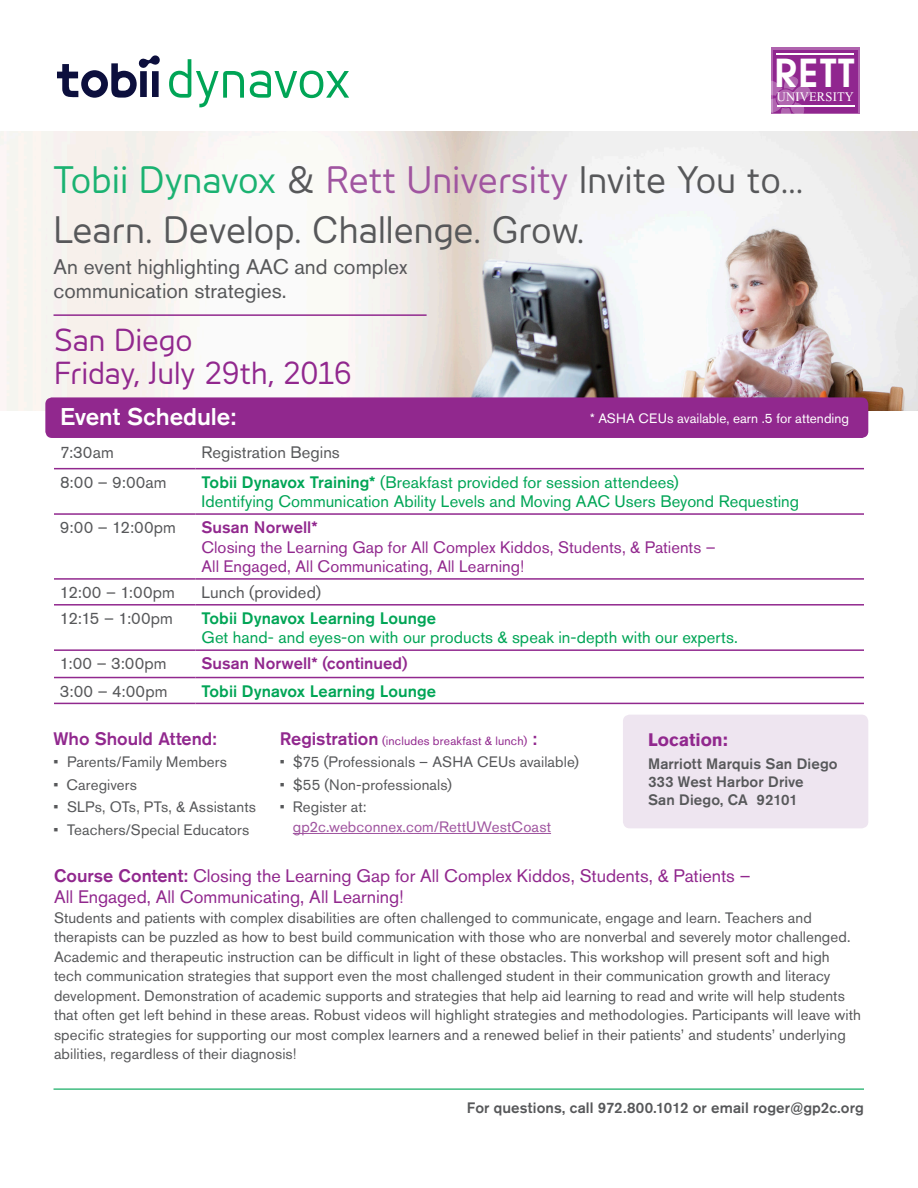
<style>
.page{position:relative;width:918px;height:1188px;background:#fff}
.page>*{position:absolute;margin:0;border:0;box-sizing:border-box;transform-origin:0 0}
.t1{font:600 38.55px "Avant Garde";color:#fff}
.t2{font:36px "Tele Voice";color:#a055a0}
.t3{font:36px "Tele Voice";color:#57585a}
.body_copy{font:30px/33px "Tele Voice";letter-spacing:-.005em;color:#91288e}
.body_copy-2{font:500 24px "Akzidenz Grotesk BE";color:#fff}
.t4{font:21px/24px "Akzidenz Grotesk BE";color:#57585a}
.body_copy-3{font:18px/21px "Akzidenz Grotesk BE";color:#91288e}
.body_copy-4{font:500 18px "Akzidenz Grotesk BE";color:#91288e}
.body_copy-5{font:700 18px "Akzidenz Grotesk BE";color:#91288e}
.body_copy-6{font:16.5px/19.5px "Akzidenz Grotesk BE";letter-spacing:.005em;color:#00a556}
.body_copy-7{font:16.5px "Akzidenz Grotesk BE";letter-spacing:.005em;color:#57585a}
.body_copy-8{font:16.5px/19.5px "Akzidenz Grotesk BE";color:#91288e}
.body_copy-9{font:500 16.5px "Akzidenz Grotesk BE";color:#00a556}
.body_copy-10{font:500 16.5px "Akzidenz Grotesk BE";letter-spacing:.005em;color:#91288e}
.t5{font:16.35px "Aparajita";letter-spacing:.015em;color:#fff;scale:.95 1}
.body_copy-11{font:15px/19.5px "Akzidenz Grotesk BE";letter-spacing:.005em;color:#57585a}
.body_copy-12{font:500 15px "Akzidenz Grotesk BE";letter-spacing:.005em;color:#57585a}
.body_copy-13{font:15px/19.5px "Akzidenz Grotesk BE";letter-spacing:.005em;color:#a055a0}
.t6{font:13.5px "Akzidenz Grotesk BE";color:#fff}
.body_copy-14{font:12px "Akzidenz Grotesk BE";letter-spacing:.015em;color:#91288e}
.s1{color:#1ab271}
.s2{color:#57585a}
.s3{font-weight:500}
.s4{font-weight:500;font-size:18px}
</style>
<div class="page">
<div style="left:623px;top:715px;width:245px;height:113px;background:#eee5f0;border-radius:7px"></div>
<img style="left:0;top:132px;width:918px;height:279px">
<hr style="left:54px;top:1089px;width:810px;height:1px;background:#00a556">
<hr style="left:54px;top:314px;width:373px;height:2px;background:#91288e">
<svg style="left:169px;top:59px;width:180px;height:48px"></svg>
<svg style="left:57px;top:55px;width:103px;height:43px"></svg>
<hr style="left:293px;top:833px;width:258px;height:1px;background:#a055a0">
<div style="left:45px;top:397px;width:823px;height:41px;background:#91288e;border-radius:7px"></div>
<svg style="left:771px;top:48px;width:89px;height:66px"></svg>
<div style="left:773px;top:50px;width:85px;height:62px;background:#90268f"></div>
<svg style="left:771px;top:76px;width:39px;height:38px"></svg>
<div style="left:776px;top:89px;width:19px;height:19px;background:#b166b0;border-radius:50%"></div>
<div style="left:776px;top:89px;width:19px;height:19px;border:1px solid #90268f;border-radius:50%"></div>
<hr style="left:777px;top:54px;width:77px;height:1px;background:#fff">
<hr style="left:777px;top:105px;width:77px;height:2px;background:#fff">
<hr style="left:54px;top:468px;width:141px;height:1px;background:#91288e">
<hr style="left:195px;top:468px;width:669px;height:1px;background:#91288e">
<hr style="left:54px;top:513px;width:141px;height:2px;background:#91288e">
<hr style="left:195px;top:513px;width:669px;height:2px;background:#91288e">
<hr style="left:54px;top:578px;width:141px;height:2px;background:#91288e">
<hr style="left:195px;top:578px;width:669px;height:2px;background:#91288e">
<hr style="left:54px;top:604px;width:141px;height:2px;background:#91288e">
<hr style="left:195px;top:604px;width:669px;height:2px;background:#91288e">
<hr style="left:54px;top:649px;width:141px;height:2px;background:#91288e">
<hr style="left:195px;top:649px;width:669px;height:2px;background:#91288e">
<hr style="left:54px;top:677px;width:141px;height:1px;background:#91288e">
<hr style="left:195px;top:677px;width:669px;height:1px;background:#91288e">
<hr style="left:54px;top:703px;width:141px;height:1px;background:#91288e">
<hr style="left:195px;top:703px;width:669px;height:1px;background:#91288e">
<p class="t1" style="left:774px;top:48px;width:81px">RETT</p>
<p class="t5" style="left:777px;top:89px;width:83px">UNIVERSITY</p>
<p class="t2" style="left:54px;top:159px;width:751px"><span class="s1">Tobii Dynavox</span> <span class="s2">&amp;</span> Rett University <span class="s2">Invite You to…</span></p>
<p class="t3" style="left:54px;top:209px;width:532px">Learn. Develop. Challenge. Grow.</p>
<p class="t4" style="left:54px;top:254px;width:355px">An event highlighting AAC and complex communication strategies.</p>
<p class="body_copy" style="left:54px;top:323px;width:299px">San Diego<br>Friday, July 29th, 2016</p>
<p class="body_copy-2" style="left:60px;top:402px;width:178px">Event Schedule:</p>
<p class="body_copy-7" style="left:60px;top:442px;width:55px">7:30am</p>
<p class="body_copy-7" style="left:201px;top:442px;width:140px">Registration Begins</p>
<p class="body_copy-7" style="left:60px;top:472px;width:108px">8:00 – 9:00am</p>
<p class="body_copy-6" style="left:201px;top:472px;width:599px"><span class="s3">Tobii Dynavox Training*</span> (Breakfast provided for session attendees)<br>Identifying Communication Ability Levels and Moving AAC Users Beyond Requesting</p>
<p class="body_copy-7" style="left:60px;top:518px;width:117px">9:00 – 12:00pm</p>
<p class="body_copy-10" style="left:201px;top:517px;width:118px">Susan Norwell*</p>
<p class="body_copy-8" style="left:201px;top:537px;width:516px">Closing the Learning Gap for All Complex Kiddos, Students, &amp; Patients –<br>All Engaged, All Communicating, All Learning!</p>
<p class="body_copy-7" style="left:60px;top:582px;width:116px">12:00 – 1:00pm</p>
<p class="body_copy-7" style="left:201px;top:582px;width:121px">Lunch (provided)</p>
<p class="body_copy-7" style="left:60px;top:608px;width:114px">12:15 – 1:00pm</p>
<p class="body_copy-9" style="left:201px;top:608px;width:236px">Tobii Dynavox Learning Lounge</p>
<p class="body_copy-6" style="left:201px;top:628px;width:538px">Get hand- and eyes-on with our products &amp; speak in-depth with our experts.</p>
<p class="body_copy-7" style="left:60px;top:654px;width:108px">1:00 – 3:00pm</p>
<p class="body_copy-10" style="left:201px;top:653px;width:208px">Susan Norwell* (continued)</p>
<p class="body_copy-7" style="left:60px;top:681px;width:109px">3:00 – 4:00pm</p>
<p class="body_copy-9" style="left:201px;top:681px;width:236px">Tobii Dynavox Learning Lounge</p>
<p class="t6" style="left:590px;top:411px;width:260px">* ASHA CEUs available, earn .5 for attending</p>
<p class="body_copy-4" style="left:54px;top:728px;width:165px">Who Should Attend:</p>
<p class="body_copy-11" style="left:54px;top:752px;width:175px">• Parents/Family Members</p>
<p class="body_copy-11" style="left:54px;top:775px;width:85px">• Caregivers</p>
<p class="body_copy-11" style="left:54px;top:797px;width:204px">• SLPs, OTs, PTs, &amp; Assistants</p>
<p class="body_copy-11" style="left:54px;top:820px;width:197px">• Teachers/Special Educators</p>
<p class="body_copy-14" style="left:280px;top:734px;width:259px"><span class="s4">Registration</span> (includes breakfast &amp; lunch) <span class="s4">:</span></p>
<p class="body_copy-11" style="left:280px;top:752px;width:301px">• $75 (Professionals – ASHA CEUs available)</p>
<p class="body_copy-11" style="left:280px;top:775px;width:174px">• $55 (Non-professionals)</p>
<p class="body_copy-13" style="left:293px;top:797px;width:260px;text-indent:-13px"><span class="s2">• Register at: </span>gp2c.webconnex.com/RettUWestCoast</p>
<p class="body_copy-5" style="left:648px;top:729px;width:81px">Location:</p>
<p class="body_copy-12" style="left:648px;top:754px;width:191px">Marriott Marquis San Diego</p>
<p class="body_copy-12" style="left:648px;top:772px;width:157px">333 West Harbor Drive</p>
<p class="body_copy-12" style="left:648px;top:790px;width:152px">San Diego, CA 92101</p>
<p class="body_copy-3" style="left:54px;top:866px;width:698px"><span class="s3">Course Content:</span> Closing the Learning Gap for All Complex Kiddos, Students, &amp; Patients –<br>All Engaged, All Communicating, All Learning!</p>
<p class="body_copy-11" style="left:54px;top:908px;width:808px">Students and patients with complex disabilities are often challenged to communicate, engage and learn. Teachers and therapists can be puzzled as how to best build communication with those who are nonverbal and severely motor challenged.<br>Academic and therapeutic instruction can be difficult in light of these obstacles. This workshop will present soft and high tech communication strategies that support even the most challenged student in their communication growth and literacy development. Demonstration of academic supports and strategies that help aid learning to read and write will help students that often get left behind in these areas. Robust videos will highlight strategies and methodologies. Participants will leave with specific strategies for supporting our most complex learners and a renewed belief in their patients’ and students’ underlying abilities, regardless of their diagnosis!</p>
<p class="body_copy-12" style="left:467px;top:1099px;width:399px">For questions, call 972.800.1012 or email roger@gp2c.org</p>
</div>
